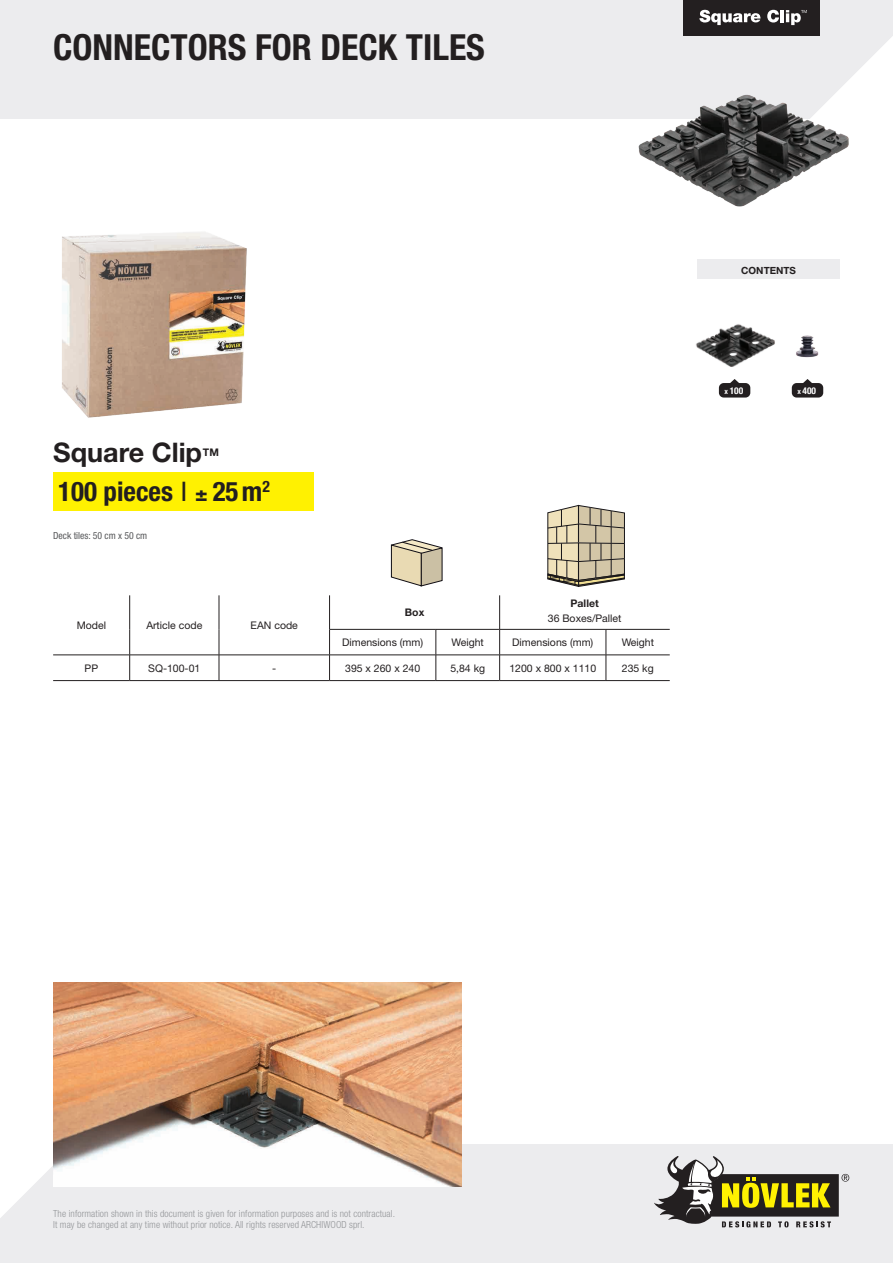
<style>
.page{position:relative;width:893px;height:1263px;background:#fff}
.page>*{position:absolute;margin:0;border:0;box-sizing:border-box;transform-origin:0 0}
.t1{font:700 condensed 36px "Helvetica Neue LT Std";color:#231f20}
.t2{font:700 condensed 27px "Helvetica Neue LT Std";color:#231f20}
.t3{font:700 27px "Helvetica Neue LT Std";color:#231f20}
.t4{font:10.5px "Helvetica Neue LT Std";color:#231f20}
.t5{font:700 10.5px "Helvetica Neue LT Std";color:#231f20}
.t6{font:700 9.9px "Helvetica Neue LT Std";color:#231f20}
.t7{font:300 condensed 9.75px/11.2px "Helvetica Neue LT Std";letter-spacing:.01em;color:#939598}
.t8{font:condensed 9.75px "Helvetica Neue LT Std";color:#57585a}
.t9{font:700 condensed 9.45px "Helvetica Neue";color:#fff}
.s1{font-weight:400;font-stretch:normal}
.s2{font-size:21px}
.s3{font-size:7.65px}
</style>
<div class="page">
<div style="left:0;top:0;width:893px;height:119px;background:#ececee"></div>
<div style="left:0;top:1144px;width:893px;height:119px;background:#ececee"></div>
<svg style="left:0;top:1144px;width:123px;height:74px"></svg>
<svg style="left:654px;top:1156px;width:195px;height:71px"></svg>
<img style="left:62px;top:232px;width:185px;height:186px">
<img style="left:53px;top:982px;width:408px;height:204px">
<img style="left:638px;top:94px;width:189px;height:113px">
<div style="left:683px;top:0;width:136px;height:35px;background:#231f20"></div>
<svg style="left:699px;top:10px;width:61px;height:15px"></svg>
<svg style="left:767px;top:10px;width:126px;height:149px"></svg>
<img style="left:696px;top:324px;width:79px;height:43px">
<img style="left:796px;top:335px;width:23px;height:23px">
<div style="left:697px;top:259px;width:143px;height:20px;background:#ececee"></div>
<svg style="left:730px;top:379px;width:9px;height:4px"></svg>
<div style="left:719px;top:383px;width:31px;height:14px;background:#231f20;border-radius:5px"></div>
<svg style="left:803px;top:379px;width:9px;height:4px"></svg>
<div style="left:792px;top:383px;width:31px;height:14px;background:#231f20;border-radius:5px"></div>
<svg style="left:548px;top:505px;width:77px;height:82px;background:#bfb59b"></svg>
<svg style="left:391px;top:539px;width:51px;height:47px;background:#cdc3aa"></svg>
<div style="left:53px;top:472px;width:260px;height:38px;background:#fff101"></div>
<hr style="left:329px;top:629px;width:107px;height:1px;background:#231f20">
<hr style="left:436px;top:629px;width:64px;height:1px;background:#231f20">
<hr style="left:500px;top:629px;width:106px;height:1px;background:#231f20">
<hr style="left:606px;top:629px;width:64px;height:1px;background:#231f20">
<hr style="left:330px;top:655px;width:106px;height:1px;background:#231f20">
<hr style="left:436px;top:655px;width:64px;height:1px;background:#231f20">
<hr style="left:500px;top:655px;width:106px;height:1px;background:#231f20">
<hr style="left:606px;top:655px;width:64px;height:1px;background:#231f20">
<hr style="left:499px;top:595px;width:1px;height:34px;background:#231f20">
<svg style="left:436px;top:629px;width:1px;height:51px"></svg>
<svg style="left:499px;top:629px;width:1px;height:51px"></svg>
<hr style="left:53px;top:655px;width:77px;height:1px;background:#231f20">
<hr style="left:130px;top:655px;width:89px;height:1px;background:#231f20">
<hr style="left:219px;top:655px;width:111px;height:1px;background:#231f20">
<hr style="left:129px;top:595px;width:1px;height:34px;background:#231f20">
<hr style="left:219px;top:595px;width:1px;height:34px;background:#231f20">
<hr style="left:329px;top:595px;width:1px;height:34px;background:#231f20">
<svg style="left:129px;top:629px;width:1px;height:51px"></svg>
<svg style="left:219px;top:629px;width:1px;height:51px"></svg>
<svg style="left:329px;top:629px;width:1px;height:51px"></svg>
<svg style="left:606px;top:629px;width:1px;height:51px"></svg>
<hr style="left:330px;top:680px;width:106px;height:1px;background:#231f20">
<hr style="left:436px;top:680px;width:64px;height:1px;background:#231f20">
<hr style="left:500px;top:680px;width:106px;height:1px;background:#231f20">
<hr style="left:606px;top:680px;width:64px;height:1px;background:#231f20">
<hr style="left:53px;top:680px;width:77px;height:1px;background:#231f20">
<hr style="left:130px;top:680px;width:89px;height:1px;background:#231f20">
<hr style="left:219px;top:680px;width:111px;height:1px;background:#231f20">
<p class="t1" style="left:53px;top:25px;width:433px">CONNECTORS FOR DECK TILES</p>
<p class="t3" style="left:53px;top:435px;width:150px">Square Clip</p>
<p class="t5" style="left:203px;top:445px;width:18px">TM</p>
<p class="t2" style="left:58px;top:475px;width:213px">100 pieces <span class="s1">I</span> <span class="s2">±</span> 25m<sup>2</sup></p>
<p class="t8" style="left:53px;top:529px;width:96px">Deck tiles: 50 cm x 50 cm</p>
<p class="t4" style="left:77px;top:619px;width:31px">Model</p>
<p class="t4" style="left:146px;top:619px;width:57px">Article code</p>
<p class="t4" style="left:251px;top:619px;width:49px">EAN code</p>
<p class="t5" style="left:405px;top:606px;width:21px">Box</p>
<p class="t5" style="left:571px;top:596px;width:30px">Pallet</p>
<p class="t4" style="left:548px;top:612px;width:75px">36 Boxes/Pallet</p>
<p class="t4" style="left:342px;top:636px;width:83px">Dimensions (mm)</p>
<p class="t4" style="left:452px;top:636px;width:34px">Weight</p>
<p class="t4" style="left:512px;top:636px;width:83px">Dimensions (mm)</p>
<p class="t4" style="left:622px;top:636px;width:34px">Weight</p>
<p class="t4" style="left:85px;top:662px;width:15px">PP</p>
<p class="t4" style="left:148px;top:662px;width:54px">SQ-100-01</p>
<p class="t4" style="left:272px;top:662px;width:6px">-</p>
<p class="t4" style="left:345px;top:662px;width:77px">395 x 260 x 240</p>
<p class="t4" style="left:450px;top:662px;width:36px">5,84 kg</p>
<p class="t4" style="left:509px;top:662px;width:88px">1200 x 800 x 1110</p>
<p class="t4" style="left:622px;top:662px;width:33px">235 kg</p>
<p class="t6" style="left:741px;top:264px;width:56px">CONTENTS</p>
<p class="t9" style="left:724px;top:382px;width:20px"><span class="s3">x</span> 100</p>
<p class="t9" style="left:797px;top:382px;width:20px"><span class="s3">x</span> 400</p>
<p class="t7" style="left:53px;top:1208px;width:343px">The information shown in this document is given for information purposes and is not contractual.<br>It may be changed at any time without prior notice. All rights reserved ARCHIWOOD sprl.</p>
</div>
